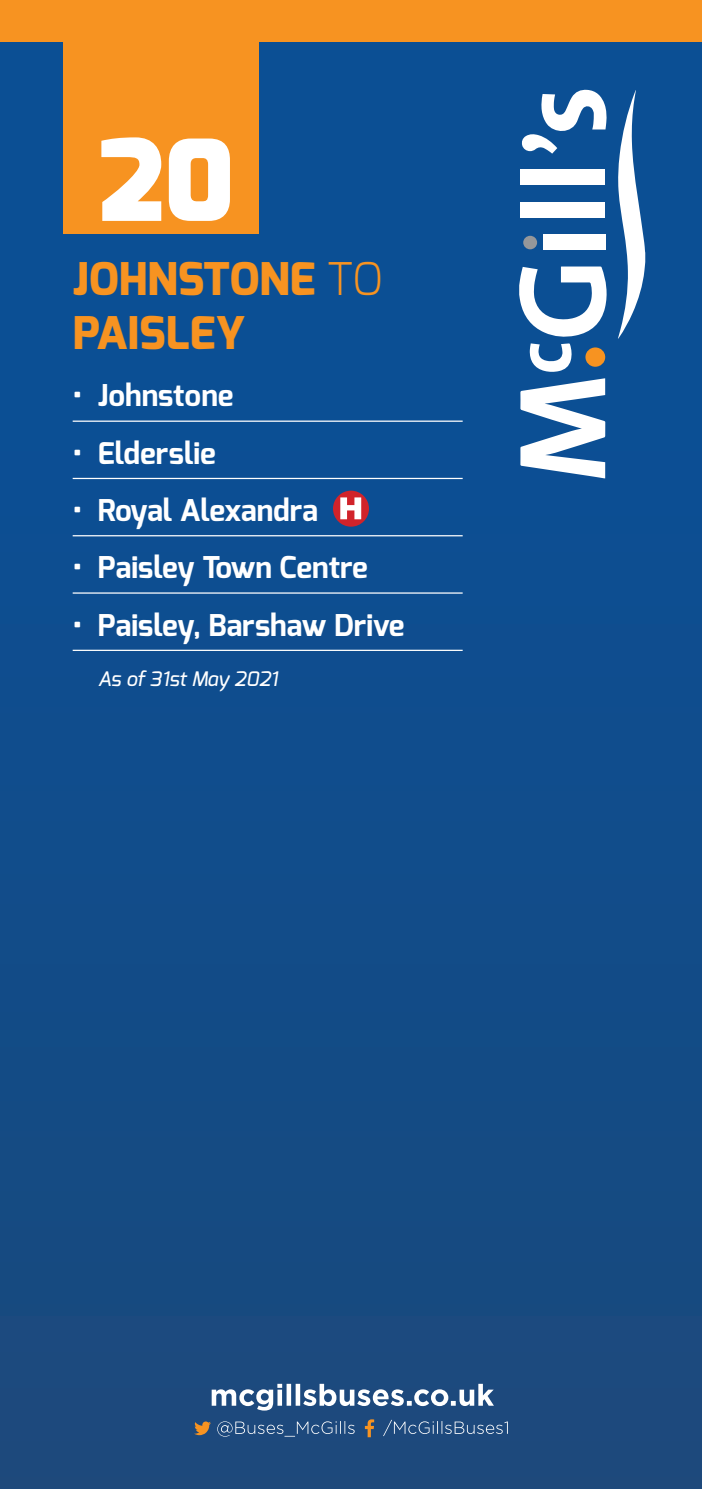
<style>
.page{position:relative;width:702px;height:1489px;background:#fff}
.page>*{position:absolute;margin:0;border:0;box-sizing:border-box;transform-origin:0 0}
.t1{font:900 112.5px "Exo";color:#fff}
.t2{font:800 45px/54px "Exo";color:#f79321}
.t3{font:700 30px "Exo";color:#fff}
.t4{font:italic 500 20px "Exo";color:#fff}
.s1{font-weight:300}
</style>
<div class="page">
<div style="left:0;top:2px;width:702px;height:1486px;background:linear-gradient(to bottom,#07509a,#1a497d)"></div>
<svg style="left:383px;top:1419px;width:125px;height:16px;background:#3c628f"></svg>
<svg style="left:365px;top:1419px;width:9px;height:17px"></svg>
<svg style="left:217px;top:1420px;width:137px;height:16px;background:#3b618e"></svg>
<svg style="left:194px;top:1421px;width:17px;height:13px"></svg>
<svg style="left:212px;top:1383px;width:282px;height:27px"></svg>
<svg style="left:520px;top:378px;width:85px;height:100px"></svg>
<svg style="left:617px;top:90px;width:28px;height:249px"></svg>
<svg style="left:519px;top:266px;width:89px;height:71px"></svg>
<div style="left:520px;top:169px;width:85px;height:16px;background:#fff"></div>
<div style="left:520px;top:202px;width:85px;height:15px;background:#fff"></div>
<div style="left:543px;top:234px;width:62px;height:16px;background:#fff"></div>
<svg style="left:529px;top:343px;width:43px;height:29px"></svg>
<svg style="left:521px;top:89px;width:85px;height:65px"></svg>
<div style="left:585px;top:347px;width:20px;height:20px;background:#f79321;border-radius:50%"></div>
<div style="left:523px;top:236px;width:14px;height:13px;background:#95979a;border-radius:50%"></div>
<div style="left:0;top:0;width:702px;height:41px;background:#f79321"></div>
<div style="left:64px;top:0;width:195px;height:234px;background:#f79321"></div>
<hr style="left:73px;top:420px;width:389px;height:2px;background:#fff">
<hr style="left:73px;top:478px;width:389px;height:1px;background:#fff">
<hr style="left:73px;top:535px;width:389px;height:1px;background:#fff">
<hr style="left:73px;top:592px;width:389px;height:1px;background:#fff">
<hr style="left:73px;top:649px;width:389px;height:2px;background:#fff">
<div style="left:333px;top:490px;width:36px;height:36px;background:#d1232a;border-radius:50%"></div>
<svg style="left:340px;top:497px;width:21px;height:22px"></svg>
<p class="t1" style="left:99px;top:108px;width:137px">20</p>
<p class="t2" style="left:73px;top:252px;width:311px">JOHNSTONE <span class="s1">TO<br></span>PAISLEY</p>
<p class="t3" style="left:73px;top:376px;width:162px">• Johnstone</p>
<p class="t3" style="left:73px;top:433px;width:145px">• Elderslie</p>
<p class="t3" style="left:73px;top:491px;width:247px">• Royal Alexandra</p>
<p class="t3" style="left:73px;top:548px;width:296px">• Paisley Town Centre</p>
<p class="t3" style="left:73px;top:605px;width:333px">• Paisley, Barshaw Drive</p>
<p class="t4" style="left:98px;top:665px;width:182px">As of 31st May 2021</p>
</div>
